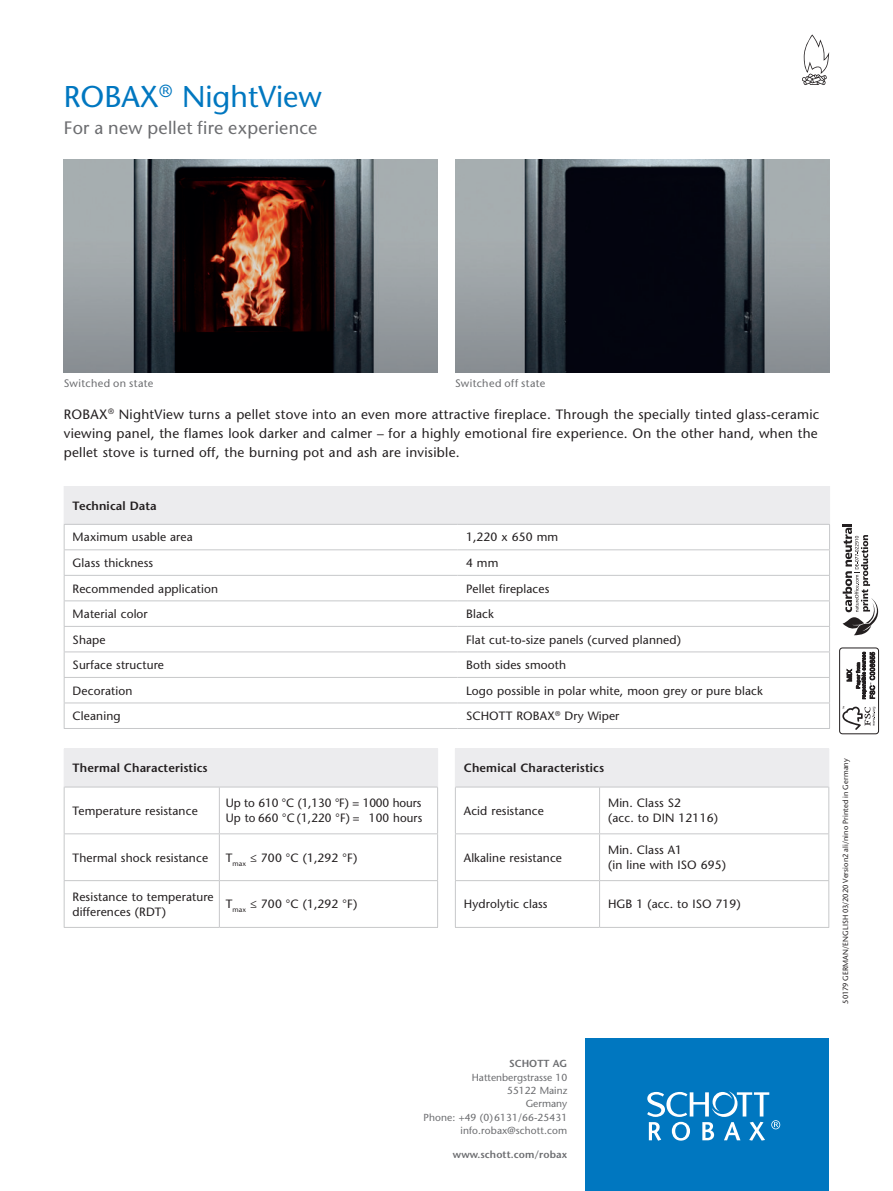
<style>
.page{position:relative;width:893px;height:1191px;background:#fff}
.page>*{position:absolute;margin:0;border:0;box-sizing:border-box;transform-origin:0 0}
.t1{font:500 30px "Stone Sans Std";color:#0077c0}
.t2{font:500 18px "Stone Sans Std";letter-spacing:.015em;color:#6c6d70}
.t3{font:500 13.5px/19.2px "Stone Sans Std";letter-spacing:.02em;color:#231f20;text-align:justify}
.t4{font:500 12px/15px "Stone Sans Std";letter-spacing:.01em;color:#231f20}
.t5{font:600 12px "Stone Sans Std";letter-spacing:.01em;color:#231f20}
.t6{font:500 12px/15px "Stone Sans Std";letter-spacing:-.01em;color:#231f20}
.t7{font:500 10.8px "Stone Sans Std";letter-spacing:.035em;color:#6c6d70}
.t8{font:500 10.2px/13.4px "Stone Sans Std";color:#6c6d70;text-align:right}
.t9{font:600 10.2px "Stone Sans Std";letter-spacing:.01em;color:#6c6d70}
.t10{font:500 7.5px "Stone Sans Std";letter-spacing:.02em;color:#231f20}
</style>
<div class="page">
<div style="left:585px;top:1038px;width:244px;height:153px;background:#0077c0"></div>
<svg style="left:647px;top:1091px;width:133px;height:49px"></svg>
<svg style="left:802px;top:34px;width:27px;height:51px"></svg>
<div style="left:64px;top:486px;width:766px;height:38px;background:#ececee"></div>
<hr style="left:64px;top:524px;width:393px;height:1px;background:#c7c8ca">
<hr style="left:457px;top:549px;width:373px;height:1px;background:#c7c8ca">
<hr style="left:457px;top:575px;width:373px;height:1px;background:#c7c8ca">
<hr style="left:457px;top:600px;width:373px;height:1px;background:#c7c8ca">
<hr style="left:457px;top:626px;width:373px;height:1px;background:#c7c8ca">
<hr style="left:457px;top:651px;width:373px;height:1px;background:#c7c8ca">
<hr style="left:457px;top:677px;width:373px;height:1px;background:#c7c8ca">
<svg style="left:64px;top:525px;width:1px;height:203px"></svg>
<hr style="left:457px;top:702px;width:373px;height:1px;background:#c7c8ca">
<hr style="left:457px;top:728px;width:373px;height:1px;background:#c7c8ca">
<hr style="left:457px;top:524px;width:373px;height:1px;background:#c7c8ca">
<svg style="left:829px;top:525px;width:1px;height:203px"></svg>
<hr style="left:64px;top:549px;width:393px;height:1px;background:#c7c8ca">
<hr style="left:64px;top:728px;width:393px;height:1px;background:#c7c8ca">
<hr style="left:64px;top:575px;width:393px;height:1px;background:#c7c8ca">
<hr style="left:64px;top:600px;width:393px;height:1px;background:#c7c8ca">
<hr style="left:64px;top:626px;width:393px;height:1px;background:#c7c8ca">
<hr style="left:64px;top:651px;width:393px;height:1px;background:#c7c8ca">
<hr style="left:64px;top:677px;width:393px;height:1px;background:#c7c8ca">
<hr style="left:64px;top:702px;width:393px;height:1px;background:#c7c8ca">
<div style="left:455px;top:748px;width:374px;height:39px;background:#ececee"></div>
<hr style="left:455px;top:786px;width:145px;height:1px;background:#c7c8ca">
<hr style="left:455px;top:787px;width:1px;height:46px;background:#c7c8ca">
<hr style="left:455px;top:834px;width:1px;height:46px;background:#c7c8ca">
<hr style="left:600px;top:833px;width:229px;height:1px;background:#c7c8ca">
<hr style="left:455px;top:881px;width:1px;height:46px;background:#c7c8ca">
<hr style="left:600px;top:880px;width:229px;height:1px;background:#c7c8ca">
<hr style="left:600px;top:927px;width:229px;height:1px;background:#c7c8ca">
<hr style="left:600px;top:786px;width:229px;height:1px;background:#c7c8ca">
<hr style="left:828px;top:787px;width:1px;height:46px;background:#c7c8ca">
<hr style="left:828px;top:834px;width:1px;height:46px;background:#c7c8ca">
<hr style="left:828px;top:881px;width:1px;height:46px;background:#c7c8ca">
<hr style="left:599px;top:787px;width:1px;height:46px;background:#c7c8ca">
<hr style="left:599px;top:834px;width:1px;height:46px;background:#c7c8ca">
<hr style="left:599px;top:881px;width:1px;height:46px;background:#c7c8ca">
<hr style="left:455px;top:833px;width:145px;height:1px;background:#c7c8ca">
<hr style="left:455px;top:880px;width:145px;height:1px;background:#c7c8ca">
<hr style="left:455px;top:927px;width:145px;height:1px;background:#c7c8ca">
<div style="left:64px;top:748px;width:374px;height:39px;background:#ececee"></div>
<hr style="left:64px;top:786px;width:155px;height:1px;background:#c7c8ca">
<hr style="left:64px;top:787px;width:1px;height:46px;background:#c7c8ca">
<hr style="left:64px;top:834px;width:1px;height:46px;background:#c7c8ca">
<hr style="left:219px;top:833px;width:219px;height:1px;background:#c7c8ca">
<hr style="left:64px;top:881px;width:1px;height:46px;background:#c7c8ca">
<hr style="left:219px;top:880px;width:219px;height:1px;background:#c7c8ca">
<hr style="left:219px;top:927px;width:219px;height:1px;background:#c7c8ca">
<hr style="left:219px;top:786px;width:219px;height:1px;background:#c7c8ca">
<hr style="left:437px;top:787px;width:1px;height:46px;background:#c7c8ca">
<hr style="left:437px;top:834px;width:1px;height:46px;background:#c7c8ca">
<hr style="left:437px;top:881px;width:1px;height:46px;background:#c7c8ca">
<hr style="left:219px;top:787px;width:1px;height:46px;background:#c7c8ca">
<hr style="left:219px;top:834px;width:1px;height:46px;background:#c7c8ca">
<hr style="left:219px;top:881px;width:1px;height:46px;background:#c7c8ca">
<hr style="left:64px;top:833px;width:155px;height:1px;background:#c7c8ca">
<hr style="left:64px;top:880px;width:155px;height:1px;background:#c7c8ca">
<hr style="left:64px;top:927px;width:155px;height:1px;background:#c7c8ca">
<svg style="left:843px;top:524px;width:35px;height:111px"></svg>
<div style="left:839px;top:647px;width:40px;height:87px;border:1px solid #231f20;border-radius:3px"></div>
<svg style="left:842px;top:706px;width:33px;height:24px"></svg>
<svg style="left:847px;top:651px;width:28px;height:48px"></svg>
<img style="left:64px;top:159px;width:374px;height:213px">
<img style="left:455px;top:159px;width:374px;height:213px">
<h1 class="t1" style="left:64px;top:79px;width:260px">ROBAX<sup>®</sup> NightView</h1>
<h2 class="t2" style="left:64px;top:117px;width:255px">For a new pellet fire experience</h2>
<p class="t7" style="left:64px;top:376px;width:91px">Switched on state</p>
<p class="t7" style="left:455px;top:376px;width:92px">Switched off state</p>
<p class="t3" style="left:64px;top:404px;width:757px">ROBAX<sup>®</sup> NightView turns a pellet stove into an even more attractive fireplace. Through the specially tinted glass-ceramic viewing panel, the flames look darker and calmer – for a highly emotional fire experience. On the other hand, when the pellet stove is turned off, the burning pot and ash are invisible.</p>
<p class="t5" style="left:73px;top:498px;width:86px">Technical Data</p>
<p class="t4" style="left:73px;top:530px;width:122px">Maximum usable area</p>
<p class="t4" style="left:466px;top:530px;width:94px">1,220 x 650 mm</p>
<p class="t4" style="left:73px;top:555px;width:82px">Glass thickness</p>
<p class="t4" style="left:466px;top:555px;width:34px">4 mm</p>
<p class="t4" style="left:73px;top:581px;width:147px">Recommended application</p>
<p class="t4" style="left:466px;top:581px;width:85px">Pellet fireplaces</p>
<p class="t4" style="left:73px;top:606px;width:77px">Material color</p>
<p class="t4" style="left:466px;top:606px;width:29px">Black</p>
<p class="t4" style="left:73px;top:632px;width:34px">Shape</p>
<p class="t4" style="left:466px;top:632px;width:216px">Flat cut-to-size panels (curved planned)</p>
<p class="t4" style="left:73px;top:657px;width:93px">Surface structure</p>
<p class="t4" style="left:466px;top:657px;width:102px">Both sides smooth</p>
<p class="t4" style="left:73px;top:683px;width:61px">Decoration</p>
<p class="t4" style="left:466px;top:683px;width:298px">Logo possible in polar white, moon grey or pure black</p>
<p class="t4" style="left:73px;top:708px;width:50px">Cleaning</p>
<p class="t4" style="left:466px;top:708px;width:155px">SCHOTT ROBAX<sup>®</sup> Dry Wiper</p>
<p class="t5" style="left:73px;top:761px;width:137px">Thermal Characteristics</p>
<p class="t4" style="left:73px;top:803px;width:127px">Temperature resistance</p>
<p class="t6" style="left:226px;top:795px;width:198px">Up to 610 °C (1,130 °F) = 1000 hours<br>Up to 660 °C (1,220 °F) = 100 hours</p>
<p class="t4" style="left:73px;top:850px;width:137px">Thermal shock resistance</p>
<p class="t4" style="left:226px;top:850px;width:133px">T<sub>max</sub> ≤ 700 °C (1,292 °F)</p>
<p class="t4" style="left:73px;top:889px;width:143px">Resistance to temperature differences (RDT)</p>
<p class="t4" style="left:226px;top:896px;width:133px">T<sub>max</sub> ≤ 700 °C (1,292 °F)</p>
<p class="t5" style="left:464px;top:761px;width:142px">Chemical Characteristics</p>
<p class="t4" style="left:464px;top:803px;width:82px">Acid resistance</p>
<p class="t4" style="left:608px;top:795px;width:111px">Min. Class S2<br>(acc. to DIN 12116)</p>
<p class="t4" style="left:464px;top:850px;width:100px">Alkaline resistance</p>
<p class="t4" style="left:608px;top:842px;width:119px">Min. Class A1<br>(in line with ISO 695)</p>
<p class="t4" style="left:464px;top:896px;width:85px">Hydrolytic class</p>
<p class="t4" style="left:608px;top:896px;width:134px">HGB 1 (acc. to ISO 719)</p>
<p class="t9" style="left:509px;top:1057px;width:60px">SCHOTT AG</p>
<p class="t8" style="left:423px;top:1070px;width:145px">Hattenbergstrasse 10<br>55122 Mainz<br>Germany<br>Phone: +49 (0)6131/66-25431 info.robax@schott.com</p>
<p class="t9" style="left:453px;top:1148px;width:116px">www.schott.com/robax</p>
<p class="t10" style="left:841px;top:1003px;width:247px;rotate:-90deg">50179 GERMAN/ENGLISH 03/2020 Version2 ali/nino Printed in Germany</p>
</div>
